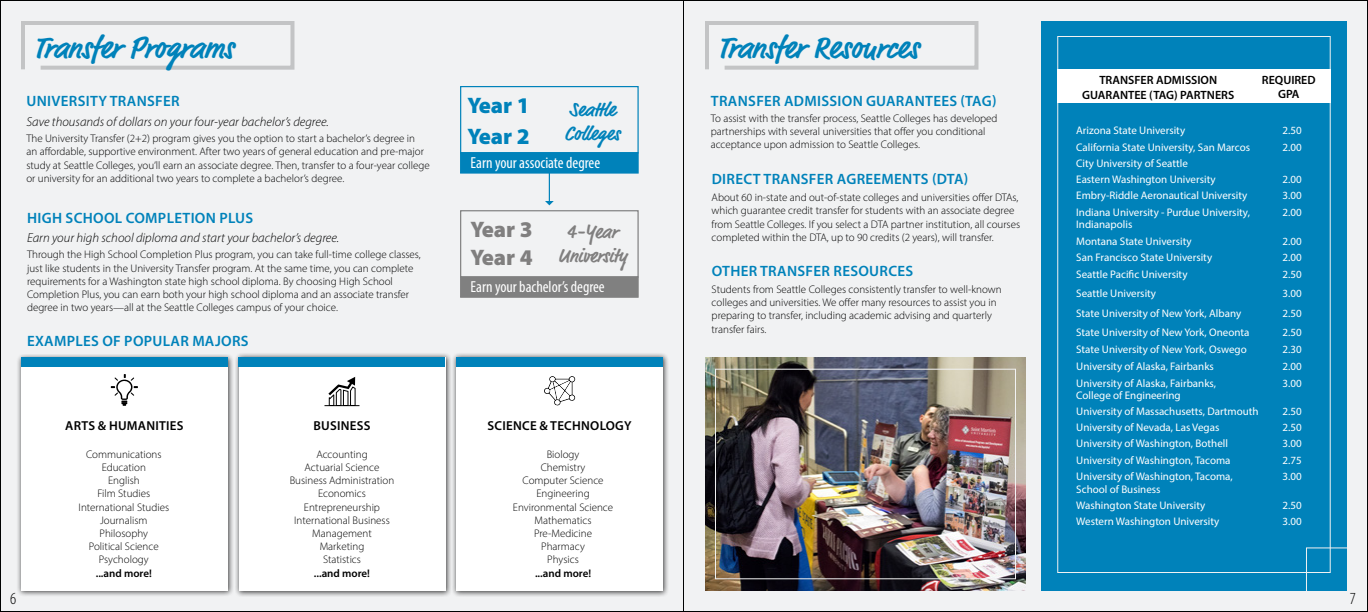
<style>
.page{position:relative;width:1368px;height:612px;background:#f1f2f3}
.page>*{position:absolute;margin:0;border:0;box-sizing:border-box;transform-origin:0 0}
.t1{font:700 32px "Market Pro";color:#0082ba}
.t2{font:900 22.5px/30.1px "Myriad Pro";color:#0082ba}
.t3{font:900 22.5px/28.4px "Myriad Pro";color:#807f7f}
.t4{font:700 20px/24px "Market Pro";color:#807f7f;text-align:center}
.t5{font:700 20px/24px "Market Pro";color:#0082ba}
.t6{font:300 condensed 17px "Myriad Pro";color:#000}
.t7{font:condensed 16px "Myriad Pro";color:#fff}
.t8{font:600 15px "Myriad Pro";letter-spacing:.02em;color:#0082ba}
.t9{font:italic 300 13px "Myriad Pro";color:#000}
.t10{font:600 13px "Myriad Pro";letter-spacing:.02em;color:#000}
.t11{font:600 12px/14.4px "Myriad Pro";color:#000;text-align:center}
.t12{font:300 11px/13.2px "Myriad Pro";color:#000}
.t13{font:11px/12px "Myriad Pro";color:#fff}
.t14{font:600 11px "Myriad Pro";color:#000}
</style>
<div class="page">
<div style="left:1042px;top:21px;width:305px;height:570px;background:#0082ba"></div>
<div style="left:1057px;top:36px;width:274px;height:537px;border:1px solid #f1f2f3"></div>
<div style="left:1057px;top:70px;width:274px;height:33px;background:#fff"></div>
<div style="left:16px;top:354px;width:218px;height:243px;background:#000;opacity:.75"></div>
<div style="left:21px;top:358px;width:207px;height:233px;background:#fff"></div>
<div style="left:234px;top:352px;width:218px;height:245px;background:#000;opacity:.75"></div>
<div style="left:239px;top:357px;width:206px;height:234px;background:#fff"></div>
<div style="left:452px;top:352px;width:218px;height:245px;background:#000;opacity:.75"></div>
<div style="left:456px;top:357px;width:207px;height:234px;background:#fff"></div>
<div style="left:21px;top:357px;width:207px;height:9px;background:#0082ba"></div>
<div style="left:239px;top:357px;width:206px;height:9px;background:#0082ba"></div>
<div style="left:456px;top:357px;width:207px;height:9px;background:#0082ba"></div>
<svg style="left:328px;top:377px;width:28px;height:30px"></svg>
<hr style="left:325px;top:405px;width:34px;height:1px;background:#000">
<svg style="left:544px;top:376px;width:31px;height:30px"></svg>
<svg style="left:111px;top:374px;width:27px;height:32px"></svg>
<svg style="left:21px;top:21px;width:274px;height:49px"></svg>
<svg style="left:705px;top:21px;width:274px;height:49px"></svg>
<img style="left:705px;top:357px;width:321px;height:234px">
<div style="left:1306px;top:547px;width:49px;height:50px;border:1px solid #f1f2f3"></div>
<div style="left:460px;top:86px;width:179px;height:67px;border:1px solid #0082ba"></div>
<div style="left:460px;top:210px;width:179px;height:68px;border:1px solid #808080"></div>
<div style="left:460px;top:152px;width:179px;height:22px;background:#0082ba;border:1px solid #0082ba"></div>
<div style="left:460px;top:276px;width:179px;height:22px;background:#808080;border:1px solid #808080"></div>
<svg style="left:545px;top:172px;width:9px;height:33px"></svg>
<div style="left:715px;top:369px;width:301px;height:210px;border:1px solid #f1f2f3"></div>
<h1 class="t1" style="left:34px;top:25px;width:201px">Transfer Programs</h1>
<h1 class="t1" style="left:718px;top:25px;width:203px">Transfer Resources</h1>
<h3 class="t8" style="left:27px;top:91px;width:155px">UNIVERSITY TRANSFER</h3>
<h3 class="t8" style="left:711px;top:91px;width:287px">TRANSFER ADMISSION GUARANTEES (TAG)</h3>
<h2 class="t2" style="left:467px;top:90px;width:64px">Year 1<br>Year 2</h2>
<h3 class="t5" style="left:565px;top:98px;width:57px">Seattle<br>Colleges</h3>
<p class="t12" style="left:711px;top:111px;width:288px">To assist with the transfer process, Seattle Colleges has developed partnerships with several universities that offer you conditional acceptance upon admission to Seattle Colleges.</p>
<p class="t9" style="left:26px;top:114px;width:304px">Save thousands of dollars on your four-year bachelor’s degree.</p>
<p class="t12" style="left:26px;top:132px;width:405px">The University Transfer (2+2) program gives you the option to start a bachelor’s degree in<br>an affordable, supportive environment. After two years of general education and pre-major study at Seattle Colleges, you’ll earn an associate degree. Then, transfer to a four-year college or university for an additional two years to complete a bachelor’s degree.</p>
<h3 class="t7" style="left:471px;top:153px;width:131px">Earn your associate degree</h3>
<h3 class="t8" style="left:712px;top:170px;width:258px">DIRECT TRANSFER AGREEMENTS (DTA)</h3>
<h3 class="t8" style="left:27px;top:208px;width:228px">HIGH SCHOOL COMPLETION PLUS</h3>
<p class="t9" style="left:27px;top:230px;width:314px">Earn your high school diploma and start your bachelor’s degree.</p>
<p class="t12" style="left:27px;top:248px;width:395px">Through the High School Completion Plus program, you can take full-time college classes, just like students in the University Transfer program. At the same time, you can complete requirements for a Washington state high school diploma. By choosing High School Completion Plus, you can earn both your high school diploma and an associate transfer degree in two years—all at the Seattle Colleges campus of your choice.</p>
<h3 class="t8" style="left:27px;top:332px;width:223px">EXAMPLES OF POPULAR MAJORS</h3>
<h2 class="t3" style="left:471px;top:214px;width:64px">Year 3<br>Year 4</h2>
<h3 class="t4" style="left:558px;top:220px;width:71px">4-Year<br>University</h3>
<h3 class="t7" style="left:471px;top:277px;width:136px">Earn your bachelor’s degree</h3>
<p class="t10" style="left:65px;top:417px;width:120px">ARTS &amp; HUMANITIES</p>
<p class="t10" style="left:313px;top:418px;width:59px">BUSINESS</p>
<p class="t10" style="left:488px;top:417px;width:146px">SCIENCE &amp; TECHNOLOGY</p>
<p class="t12" style="left:290px;top:448px;width:106px;text-align:center">Accounting<br>Actuarial Science<br>Business Administration<br>Economics<br>Entrepreneurship<br>International Business<br>Management<br>Marketing<br>Statistics</p>
<p class="t14" style="left:314px;top:566px;width:58px">...and more!</p>
<p class="t12" style="left:513px;top:448px;width:102px;text-align:center">Biology<br>Chemistry<br>Computer Science<br>Engineering<br>Environmental Science<br>Mathematics<br>Pre-Medicine<br>Pharmacy<br>Physics</p>
<p class="t14" style="left:535px;top:566px;width:58px">...and more!</p>
<p class="t12" style="left:79px;top:448px;width:92px;text-align:center">Communications<br>Education<br>English<br>Film Studies<br>International Studies<br>Journalism<br>Philosophy<br>Political Science<br>Psychology</p>
<p class="t14" style="left:96px;top:566px;width:58px">...and more!</p>
<p class="t12" style="left:712px;top:191px;width:310px">About 60 in-state and out-of-state colleges and universities offer DTAs, which guarantee credit transfer for students with an associate degree from Seattle Colleges. If you select a DTA partner institution, all courses completed within the DTA, up to 90 credits (2 years), will transfer.</p>
<h3 class="t8" style="left:712px;top:261px;width:203px">OTHER TRANSFER RESOURCES</h3>
<p class="t12" style="left:712px;top:283px;width:292px">Students from Seattle Colleges consistently transfer to well-known colleges and universities. We offer many resources to assist you in preparing to transfer, including academic advising and quarterly transfer fairs.</p>
<p class="t11" style="left:1082px;top:73px;width:153px">TRANSFER ADMISSION<br>GUARANTEE (TAG) PARTNERS</p>
<p class="t11" style="left:1262px;top:72px;width:55px">REQUIRED<br>GPA</p>
<p class="t13" style="left:1076px;top:125px;width:110px">Arizona State University</p>
<p class="t13" style="left:1283px;top:125px;width:21px">2.50</p>
<p class="t13" style="left:1076px;top:141px;width:175px">California State University, San Marcos</p>
<p class="t13" style="left:1283px;top:141px;width:21px">2.00</p>
<p class="t13" style="left:1076px;top:155px;width:141px;line-height:16.2px">City University of Seattle<br>Eastern Washington University</p>
<p class="t13" style="left:1283px;top:173px;width:21px">2.00</p>
<p class="t13" style="left:1076px;top:190px;width:173px">Embry-Riddle Aeronautical University</p>
<p class="t13" style="left:1283px;top:190px;width:21px">3.00</p>
<p class="t13" style="left:1076px;top:206px;width:175px">Indiana University - Purdue University,<br>Indianapolis</p>
<p class="t13" style="left:1283px;top:206px;width:21px">2.00</p>
<p class="t13" style="left:1076px;top:235px;width:117px">Montana State University</p>
<p class="t13" style="left:1283px;top:235px;width:21px">2.00</p>
<p class="t13" style="left:1076px;top:252px;width:137px">San Francisco State University</p>
<p class="t13" style="left:1283px;top:252px;width:21px">2.00</p>
<p class="t13" style="left:1076px;top:269px;width:113px">Seattle Pacific University</p>
<p class="t13" style="left:1283px;top:269px;width:21px">2.50</p>
<p class="t13" style="left:1076px;top:287px;width:81px">Seattle University</p>
<p class="t13" style="left:1283px;top:287px;width:21px">3.00</p>
<p class="t13" style="left:1076px;top:307px;width:166px">State University of New York, Albany</p>
<p class="t13" style="left:1283px;top:307px;width:21px">2.50</p>
<p class="t13" style="left:1076px;top:326px;width:175px">State University of New York, Oneonta</p>
<p class="t13" style="left:1283px;top:326px;width:21px">2.50</p>
<p class="t13" style="left:1076px;top:343px;width:172px">State University of New York, Oswego</p>
<p class="t13" style="left:1283px;top:343px;width:21px">2.30</p>
<p class="t13" style="left:1076px;top:361px;width:139px">University of Alaska, Fairbanks</p>
<p class="t13" style="left:1283px;top:361px;width:21px">2.00</p>
<p class="t13" style="left:1076px;top:377px;width:141px">University of Alaska, Fairbanks,<br>College of Engineering</p>
<p class="t13" style="left:1283px;top:377px;width:21px">3.00</p>
<p class="t13" style="left:1076px;top:405px;width:184px">University of Massachusetts, Dartmouth</p>
<p class="t13" style="left:1283px;top:405px;width:21px">2.50</p>
<p class="t13" style="left:1076px;top:421px;width:145px">University of Nevada, Las Vegas</p>
<p class="t13" style="left:1283px;top:421px;width:21px">2.50</p>
<p class="t13" style="left:1076px;top:438px;width:153px">University of Washington, Bothell</p>
<p class="t13" style="left:1283px;top:438px;width:21px">3.00</p>
<p class="t13" style="left:1076px;top:454px;width:156px">University of Washington, Tacoma</p>
<p class="t13" style="left:1283px;top:454px;width:21px">2.75</p>
<p class="t13" style="left:1076px;top:470px;width:158px;line-height:13px">University of Washington, Tacoma,<br>School of Business</p>
<p class="t13" style="left:1283px;top:470px;width:21px">3.00</p>
<p class="t13" style="left:1076px;top:499px;width:131px">Washington State University</p>
<p class="t13" style="left:1283px;top:499px;width:21px">2.50</p>
<p class="t13" style="left:1076px;top:516px;width:145px">Western Washington University</p>
<p class="t13" style="left:1283px;top:516px;width:21px">3.00</p>
<h3 class="t6" style="left:10px;top:588px;width:8px">6</h3>
<h3 class="t6" style="left:1350px;top:589px;width:8px">7</h3>
</div>
